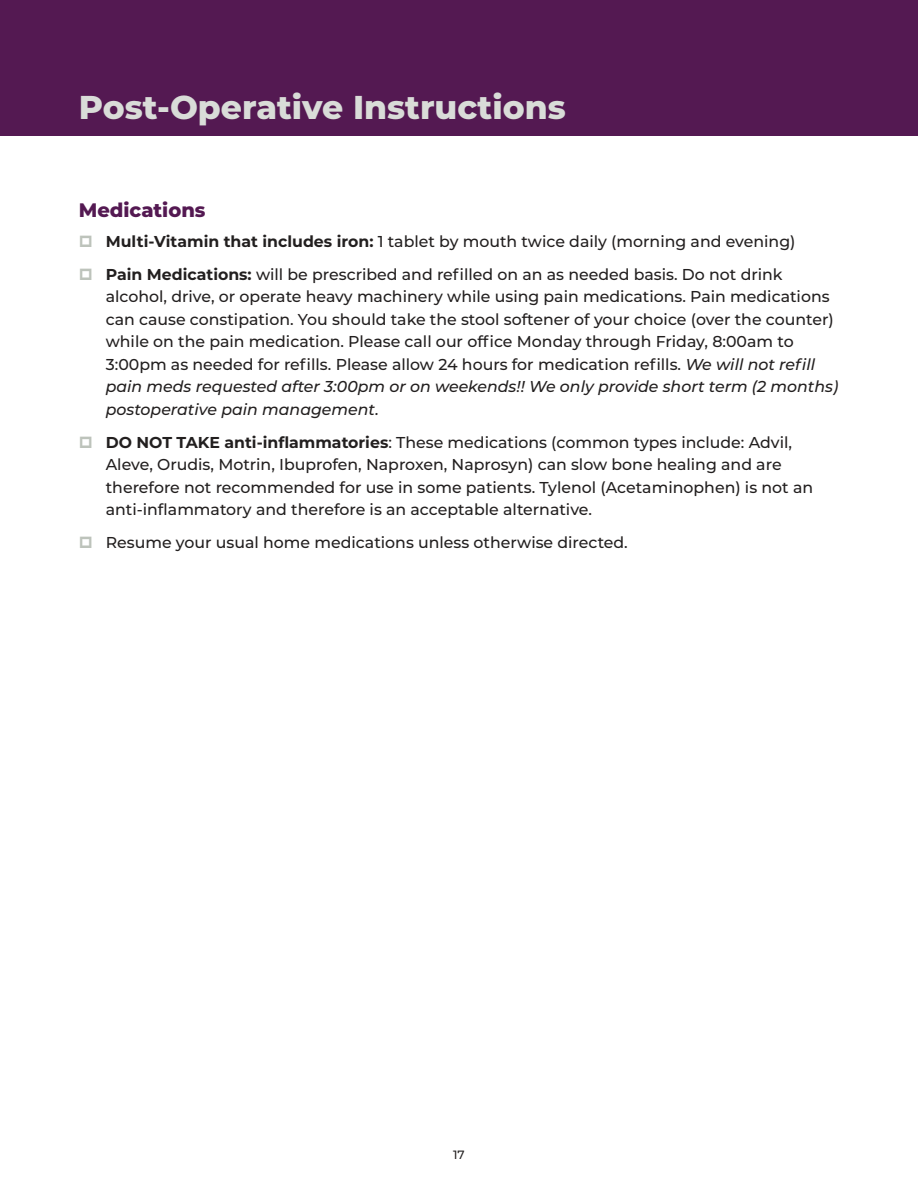
<style>
.page{position:relative;width:918px;height:1188px;background:#fff}
.page>*{position:absolute;margin:0;border:0;box-sizing:border-box;transform-origin:0 0}
.t1{font:800 33px "Montserrat";color:#d9dcd8}
.t2{font:800 19.5px "Montserrat";color:#541952}
.t3{font:500 15.75px/22.5px "Montserrat";color:#221f1f}
.t4{font:500 12px "Montserrat";color:#221f1f}
.s1{font-weight:700}
.s2{font-style:italic}
</style>
<div class="page">
<div style="left:0;top:0;width:918px;height:135px;background:#541952"></div>
<h1 class="t1" style="left:79px;top:91px;width:488px">Post-Operative Instructions</h1>
<p class="t2" style="left:79px;top:200px;width:128px">Medications</p>
<p class="t3" style="left:106px;top:225px;width:691px;line-height:33px"><span class="s1">Multi-Vitamin that includes iron:</span> 1 tablet by mouth twice daily (morning and evening)<br><span class="s1">Pain Medications:</span> will be prescribed and refilled on an as needed basis. Do not drink</p>
<p class="t3" style="left:106px;top:286px;width:734px">alcohol, drive, or operate heavy machinery while using pain medications. Pain medications can cause constipation. You should take the stool softener of your choice (over the counter) while on the pain medication. Please call our office Monday through Friday, 8:00am to 3:00pm as needed for refills. Please allow 24 hours for medication refills. <span class="s2">We will not refill pain meds requested after 3:00pm or on weekends!! We only provide short term (2 months) postoperative pain management.</span></p>
<p class="t3" style="left:106px;top:432px;width:709px"><span class="s1">DO NOT TAKE anti-inflammatories</span>: These medications (common types include: Advil, Aleve, Orudis, Motrin, Ibuprofen, Naproxen, Naprosyn) can slow bone healing and are therefore not recommended for use in some patients. Tylenol (Acetaminophen) is not an anti-inflammatory and therefore is an acceptable alternative.</p>
<p class="t3" style="left:106px;top:532px;width:524px">Resume your usual home medications unless otherwise directed.</p>
<p class="t4" style="left:453px;top:1149px;width:13px">17</p>
</div>
